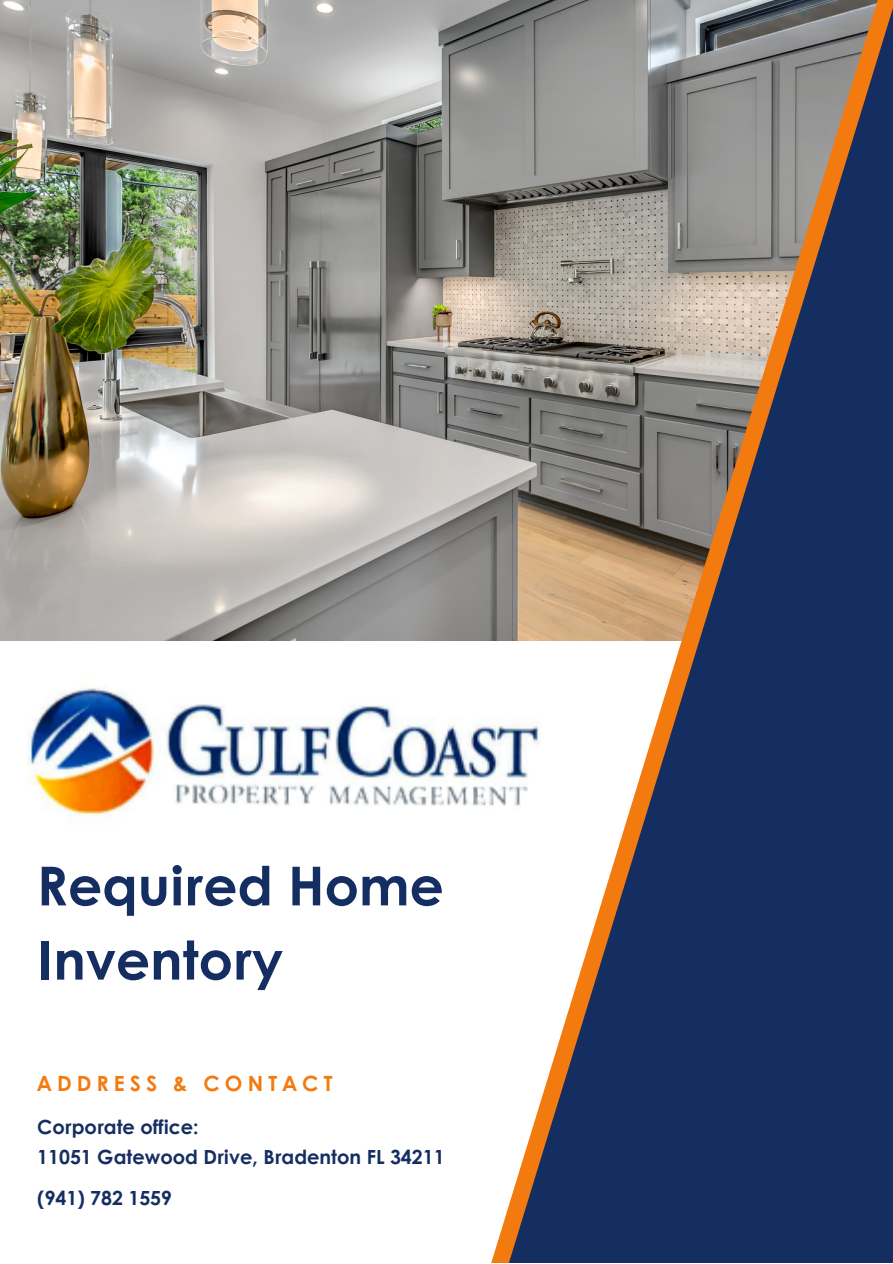
<style>
.page{position:relative;width:893px;height:1264px;background:#fff}
.page>*{position:absolute;margin:0;border:0;box-sizing:border-box;transform-origin:0 0}
.t1{font:700 53.85px "Century Gothic";color:#152e62}
.t2{font:700 21px "Century Gothic";letter-spacing:.245em;color:#f37a0f}
.t3{font:700 19.5px "Century Gothic";color:#152e62}
</style>
<div class="page">
<img style="left:0;top:0;width:466px;height:641px">
<svg style="left:466px;top:0;width:426px;height:1262px;background:#696d7d"></svg>
<img style="left:28px;top:673px;width:544px;height:179px">
<p class="t1" style="left:37px;top:845px;width:408px">Required Home</p>
<p class="t1" style="left:37px;top:919px;width:247px">Inventory</p>
<p class="t2" style="left:37px;top:1067px;width:297px">ADDRESS &amp; CONTACT</p>
<p class="t3" style="left:37px;top:1111px;width:163px">Corporate office:</p>
<p class="t3" style="left:37px;top:1141px;width:409px">11051 Gatewood Drive, Bradenton FL 34211</p>
<p class="t3" style="left:37px;top:1182px;width:136px">(941) 782 1559</p>
</div>
